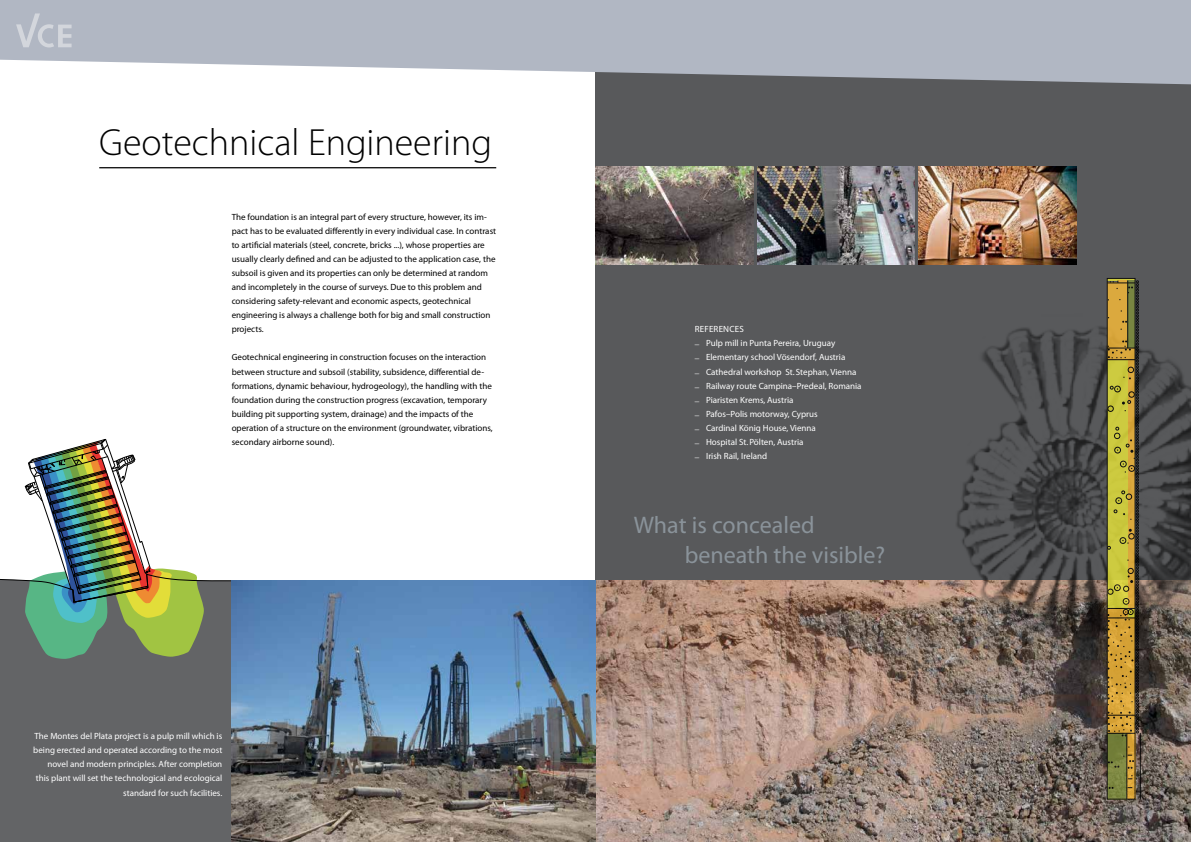
<style>
.page{position:relative;width:1191px;height:842px;background:#fff}
.page>*{position:absolute;margin:0;border:0;box-sizing:border-box;transform-origin:0 0}
.t1{font:300 38px "Myriad Pro";color:#000}
.t2{font:24px/29.7px "Myriad Pro";color:#8a939a}
.t3{font:9px/14px "Myriad Pro";color:#000}
.t4{font:9px/14px "Myriad Pro";color:#fff;text-align:right}
</style>
<div class="page">
<div style="left:595px;top:45px;width:596px;height:797px;background:#58595b"></div>
<svg style="left:0;top:0;width:1191px;height:84px;background:#b6bbc5"></svg>
<img style="left:248px;top:580px;width:943px;height:262px">
<div style="left:0;top:659px;width:248px;height:183px;background:#636466"></div>
<svg style="left:0;top:438px;width:248px;height:221px"></svg>
<hr style="left:99px;top:167px;width:397px;height:1px;background:#000">
<img style="left:952px;top:312px;width:239px;height:339px">
<svg style="left:1127px;top:736px;width:6px;height:61px"></svg>
<svg style="left:1108px;top:736px;width:18px;height:61px"></svg>
<svg style="left:1108px;top:755px;width:25px;height:14px"></svg>
<svg style="left:1128px;top:775px;width:4px;height:4px"></svg>
<div style="left:1106px;top:278px;width:29px;height:521px;border:1px solid #000"></div>
<svg style="left:1107px;top:280px;width:31px;height:456px;background:#aa9434"></svg>
<hr style="left:1126px;top:733px;width:1px;height:66px;background:#000">
<hr style="left:1139px;top:733px;width:1px;height:66px;background:#000">
<img style="left:595px;top:167px;width:158px;height:98px">
<img style="left:757px;top:167px;width:157px;height:98px">
<img style="left:918px;top:167px;width:158px;height:98px">
<svg style="left:16px;top:13px;width:56px;height:34px;background:#bbc0ca"></svg>
<h1 class="t1" style="left:99px;top:119px;width:394px">Geotechnical Engineering</h1>
<p class="t3" style="left:232px;top:210px;width:266px">The foundation is an integral part of every structure, however, its im&shy;pact has to be evaluated differently in every individual case. In contrast to artificial materials (steel, concrete, bricks ...), whose properties are usually clearly defined and can be adjusted to the application case, the subsoil is given and its properties can only be determined at random and incompletely in the course of surveys. Due to this problem and considering safety-relevant and economic aspects, geotechnical engineering is always a challenge both for big and small construction projects.</p>
<p class="t3" style="left:232px;top:350px;width:262px">Geotechnical engineering in construction focuses on the interaction between structure and subsoil (stability, subsidence, differential de&shy;formations, dynamic behaviour, hydrogeology), the handling with the foundation during the construction progress (excavation, temporary building pit supporting system, drainage) and the impacts of the operation of a structure on the environment (groundwater, vibrations, secondary airborne sound).</p>
<p class="t4" style="left:33px;top:729px;width:190px">The Montes del Plata project is a pulp mill which is being erected and operated according to the most novel and modern principles. After completion this plant will set the technological and ecological standard for such facilities.</p>
<p class="t4" style="left:694px;top:322px;width:168px;text-align:left;text-indent:35px">CES<br>_ Pulp mill in Punta Pereira, Uruguay<br>_ Elementary school Vösendorf, Austria<br>_ Cathedral workshop St. Stephan, Vienna _ Railway route Campina–Predeal, Romania _ Piaristen Krems, Austria<br>_ Pafos–Polis motorway, Cyprus<br>_ Cardinal König House, Vienna<br>_ Hospital St.Pölten, Austria<br>_ Irish Rail, Ireland</p>
<p class="t4" style="left:695px;top:322px;width:11px">Referen</p>
<h2 class="t2" style="left:684px;top:510px;width:202px;text-indent:-51px">What is concealed beneath the visible?</h2>
</div>
